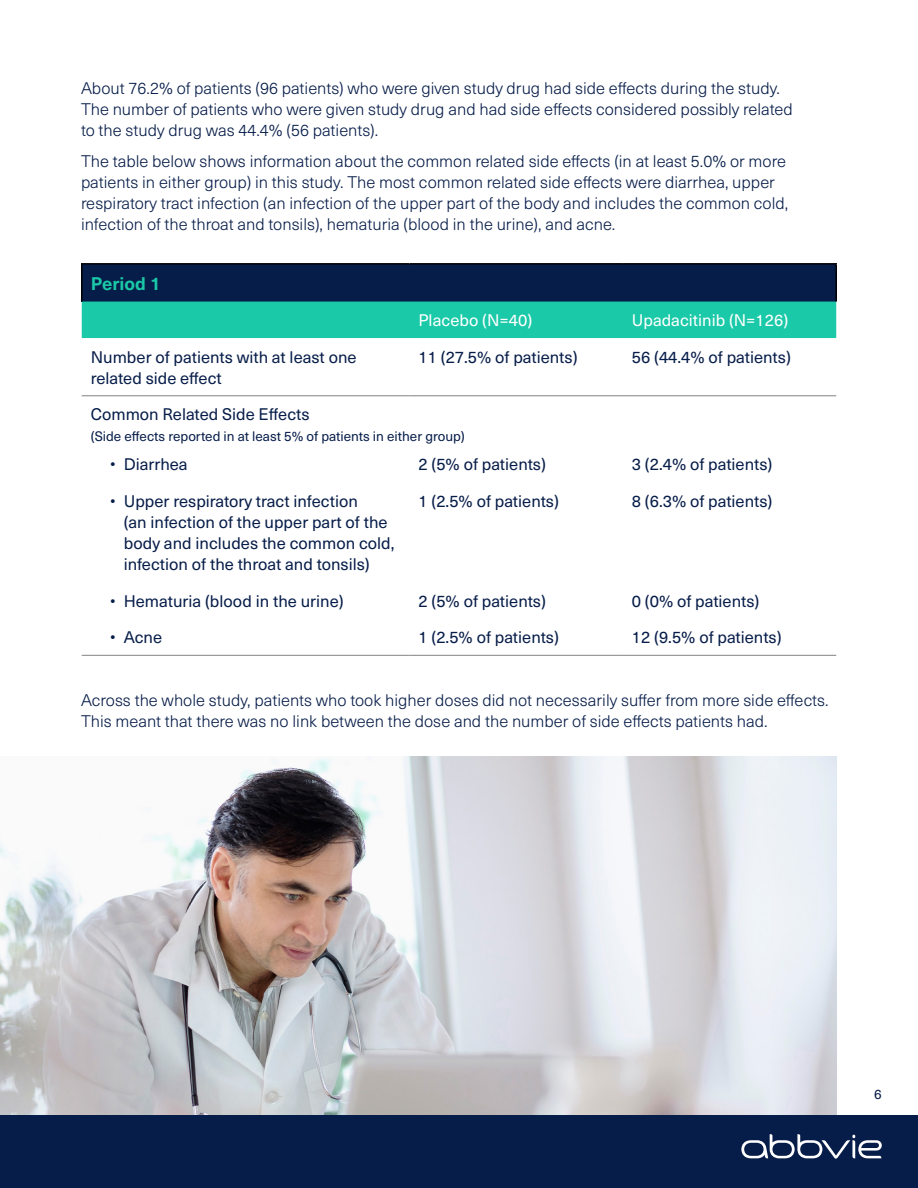
<style>
.page{position:relative;width:918px;height:1188px;background:#fff}
.page>*{position:absolute;margin:0;border:0;box-sizing:border-box;transform-origin:0 0}
.t1{font:700 18px "Neue Haas Unica Pro";color:#1ac9a8}
.t2{font:300 16.5px/21px "Neue Haas Unica Pro";color:#071d49}
.t3{font:16.5px/21px "Neue Haas Unica Pro";color:#071d49}
.t4{font:16.5px "Neue Haas Unica Pro";color:#fff}
.t5{font:13.5px "Neue Haas Unica Pro";color:#071d49}
</style>
<div class="page">
<img style="left:0;top:756px;width:837px;height:359px">
<div style="left:0;top:1115px;width:918px;height:73px;background:#071d49"></div>
<div style="left:82px;top:264px;width:754px;height:38px;background:#071d49"></div>
<div style="left:82px;top:302px;width:754px;height:36px;background:#1ac9a8"></div>
<svg style="left:82px;top:396px;width:754px;height:259px"></svg>
<hr style="left:81px;top:263px;width:329px;height:2px;background:#000">
<hr style="left:81px;top:265px;width:1px;height:37px;background:#000">
<hr style="left:410px;top:263px;width:213px;height:2px;background:#000">
<hr style="left:623px;top:263px;width:214px;height:2px;background:#000">
<hr style="left:836px;top:265px;width:1px;height:37px;background:#000">
<hr style="left:82px;top:395px;width:328px;height:1px;background:#808285">
<hr style="left:410px;top:395px;width:213px;height:1px;background:#808285">
<hr style="left:623px;top:395px;width:213px;height:1px;background:#808285">
<hr style="left:82px;top:655px;width:328px;height:1px;background:#808285">
<hr style="left:410px;top:655px;width:213px;height:1px;background:#808285">
<hr style="left:623px;top:655px;width:213px;height:1px;background:#808285">
<svg style="left:741px;top:1134px;width:141px;height:25px"></svg>
<p class="t2" style="left:81px;top:78px;width:713px">About 76.2% of patients (96 patients) who were given study drug had side effects during the study.<br>The number of patients who were given study drug and had side effects considered possibly related to the study drug was 44.4% (56 patients).</p>
<p class="t2" style="left:81px;top:151px;width:709px">The table below shows information about the common related side effects (in at least 5.0% or more patients in either group) in this study. The most common related side effects were diarrhea, upper respiratory tract infection (an infection of the upper part of the body and includes the common cold, infection of the throat and tonsils), hematuria (blood in the urine), and acne.</p>
<p class="t1" style="left:91px;top:272px;width:72px">Period 1</p>
<p class="t4" style="left:418px;top:310px;width:115px">Placebo (N=40)</p>
<p class="t4" style="left:632px;top:310px;width:158px">Upadacitinib (N=126)</p>
<p class="t3" style="left:91px;top:347px;width:267px">Number of patients with at least one related side effect</p>
<p class="t3" style="left:419px;top:347px;width:160px">11 (27.5% of patients)</p>
<p class="t3" style="left:632px;top:347px;width:160px">56 (44.4% of patients)</p>
<p class="t3" style="left:91px;top:404px;width:220px">Common Related Side Effects</p>
<p class="t5" style="left:91px;top:429px;width:376px">(Side effects reported in at least 5% of patients in either group)</p>
<p class="t3" style="left:110px;top:454px;width:79px">• Diarrhea</p>
<p class="t3" style="left:419px;top:454px;width:129px">2 (5% of patients)</p>
<p class="t3" style="left:632px;top:454px;width:142px">3 (2.4% of patients)</p>
<p class="t3" style="left:124px;top:491px;width:272px;text-indent:-13px">• Upper respiratory tract infection<br>(an infection of the upper part of the body and includes the common cold, infection of the throat and tonsils)</p>
<p class="t3" style="left:419px;top:491px;width:142px">1 (2.5% of patients)</p>
<p class="t3" style="left:632px;top:491px;width:142px">8 (6.3% of patients)</p>
<p class="t3" style="left:110px;top:591px;width:235px">• Hematuria (blood in the urine)</p>
<p class="t3" style="left:419px;top:591px;width:129px">2 (5% of patients)</p>
<p class="t3" style="left:632px;top:591px;width:129px">0 (0% of patients)</p>
<p class="t3" style="left:110px;top:627px;width:53px">• Acne</p>
<p class="t3" style="left:419px;top:627px;width:142px">1 (2.5% of patients)</p>
<p class="t3" style="left:632px;top:627px;width:151px">12 (9.5% of patients)</p>
<p class="t2" style="left:81px;top:690px;width:749px">Across the whole study, patients who took higher doses did not necessarily suffer from more side effects.<br>This meant that there was no link between the dose and the number of side effects patients had.</p>
<p class="t5" style="left:874px;top:1086px;width:9px">6</p>
</div>
